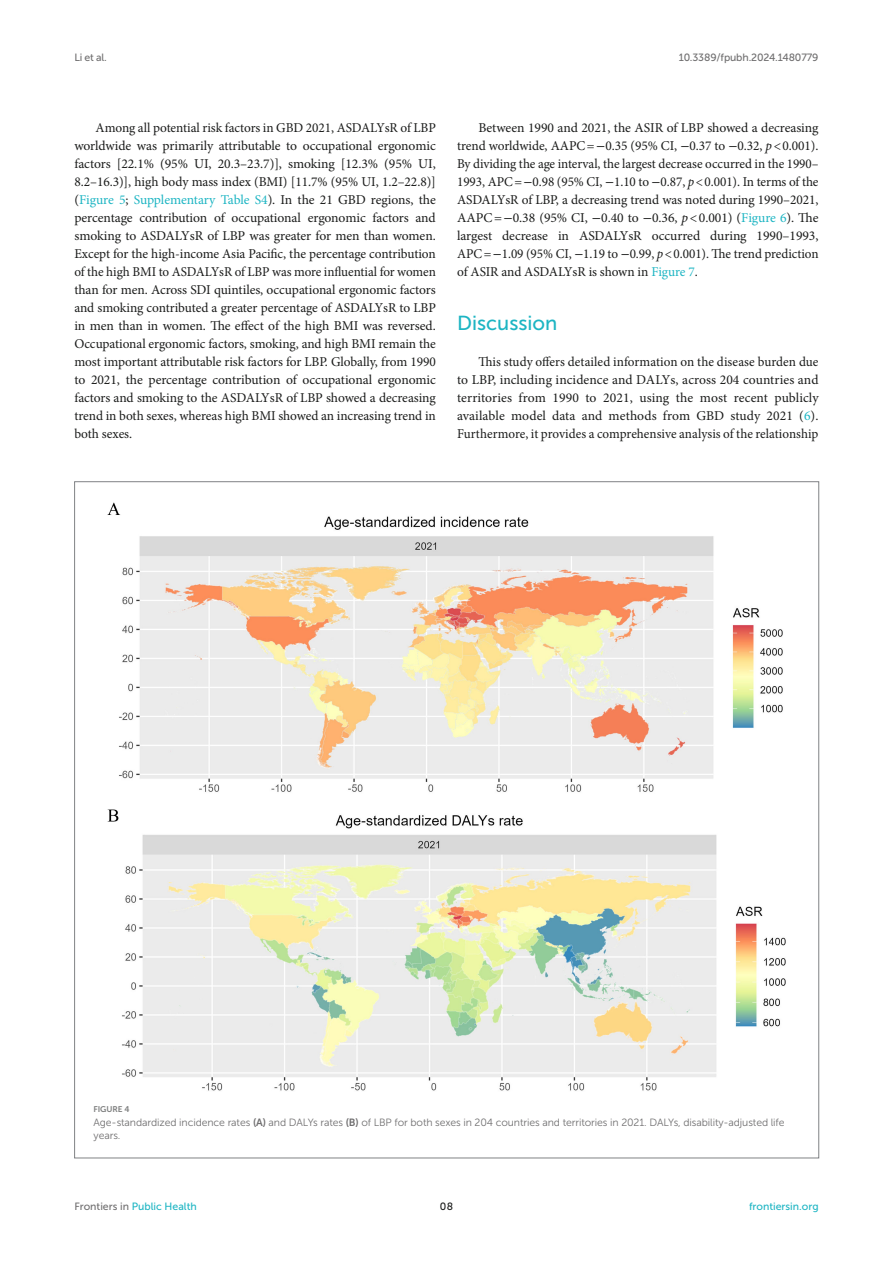
<style>
.page{position:relative;width:893px;height:1263px;background:#fff}
.page>*{position:absolute;margin:0;border:0;box-sizing:border-box;transform-origin:0 0}
.HEAD_1{font:20.25px "Museo Sans 500";color:#1db5c3}
.TEXT{font:13.5px/18px "Minion Pro";letter-spacing:-.005em;color:#1b1c1b;text-align:justify}
.TEXT_FLUSH{font:13.5px/18px "Minion Pro";color:#1b1c1b;text-align:justify}
.FIG_LEG{font:10.5px/13.5px "Museo Sans 300";letter-spacing:-.01em;color:#706f70}
.t1{font:10.5px "Museo Sans 500";color:#1db5c3}
.t2{font:10.5px "Museo Sans 500";letter-spacing:-.015em;color:#706f70}
.t3{font:10.5px "Museo Sans 500";color:#1b1c1b}
.FIG_HD{font:8.25px "Museo Sans 700";letter-spacing:-.01em;color:#7e7f7f}
.s1{color:#1db5c3}
.s2{font-family:"STIX General"}
.s3{font-style:italic}
.s4{font-family:"Museo Sans 700"}
.s5{color:#706f70}
</style>
<div class="page">
<img style="left:107px;top:502px;width:679px;height:589px">
<p class="t2" style="left:74px;top:51px;width:34px">Li et al.</p>
<p class="t2" style="left:679px;top:51px;width:141px">10.3389/fpubh.2024.1480779</p>
<p class="TEXT" style="left:74px;top:119px;width:363px;text-indent:21px">Among all potential risk factors in GBD 2021, ASDALYsR of LBP worldwide was primarily attributable to occupational ergonomic factors [22.1% (95% UI, 20.3–23.7)], smoking [12.3% (95% UI, 8.2–16.3)], high body mass index (BMI) [11.7% (95% UI, 1.2–22.8)] (<span class="s1">Figure 5</span>; <span class="s1">Supplementary Table S4</span>). In the 21 GBD regions, the percentage contribution of occupational ergonomic factors and smoking to ASDALYsR of LBP was greater for men than women.<br>Except for the high-income Asia Pacific, the percentage contribution of the high BMI to ASDALYsR of LBP was more influential for women than for men. Across SDI quintiles, occupational ergonomic factors and smoking contributed a greater percentage of ASDALYsR to LBP in men than in women. The effect of the high BMI was reversed.<br>Occupational ergonomic factors, smoking, and high BMI remain the most important attributable risk factors for LBP. Globally, from 1990 to 2021, the percentage contribution of occupational ergonomic factors and smoking to the ASDALYsR of LBP showed a decreasing trend in both sexes, whereas high BMI showed an increasing trend in both sexes.</p>
<p class="TEXT" style="left:457px;top:119px;width:363px;text-indent:21px">Between 1990 and 2021, the ASIR of LBP showed a decreasing trend worldwide, AAPC=<span class="s2">−</span>0.35 (95% CI, <span class="s2">−</span>0.37 to <span class="s2">−</span>0.32, <span class="s3">p</span>&lt;0.001).<br>By dividing the age interval, the largest decrease occurred in the 1990– 1993, APC=<span class="s2">−</span>0.98 (95% CI, <span class="s2">−</span>1.10 to <span class="s2">−</span>0.87, <span class="s3">p</span>&lt;0.001). In terms of the ASDALYsR of LBP, a decreasing trend was noted during 1990–2021, AAPC=<span class="s2">−</span>0.38 (95% CI, <span class="s2">−</span>0.40 to <span class="s2">−</span>0.36, <span class="s3">p</span>&lt;0.001) (<span class="s1">Figure 6</span>). The largest decrease in ASDALYsR occurred during 1990–1993, APC=<span class="s2">−</span>1.09 (95% CI, <span class="s2">−</span>1.19 to <span class="s2">−</span>0.99, <span class="s3">p</span>&lt;0.001). The trend prediction of ASIR and ASDALYsR is shown in <span class="s1">Figure 7</span>.</p>
<p class="HEAD_1" style="left:457px;top:312px;width:102px">Discussion</p>
<p class="TEXT_FLUSH" style="left:457px;top:353px;width:363px;text-indent:21px">This study offers detailed information on the disease burden due to LBP, including incidence and DALYs, across 204 countries and territories from 1990 to 2021, using the most recent publicly available model data and methods from GBD study 2021 (<span class="s1">6</span>).<br>Furthermore, it provides a comprehensive analysis of the relationship</p>
<p class="FIG_HD" style="left:94px;top:1104px;width:37px">FIGURE 4</p>
<p class="FIG_LEG" style="left:94px;top:1115px;width:693px">Age-standardized incidence rates <span class="s4">(A)</span> and DALYs rates <span class="s4">(B)</span> of LBP for both sexes in 204 countries and territories in 2021. DALYs, disability-adjusted life years.</p>
<p class="t1" style="left:74px;top:1200px;width:124px"><span class="s5">Frontiers in</span> Public Health</p>
<p class="t3" style="left:440px;top:1200px;width:15px">08</p>
<p class="t1" style="left:749px;top:1200px;width:71px">frontiersin.org</p>
</div>
